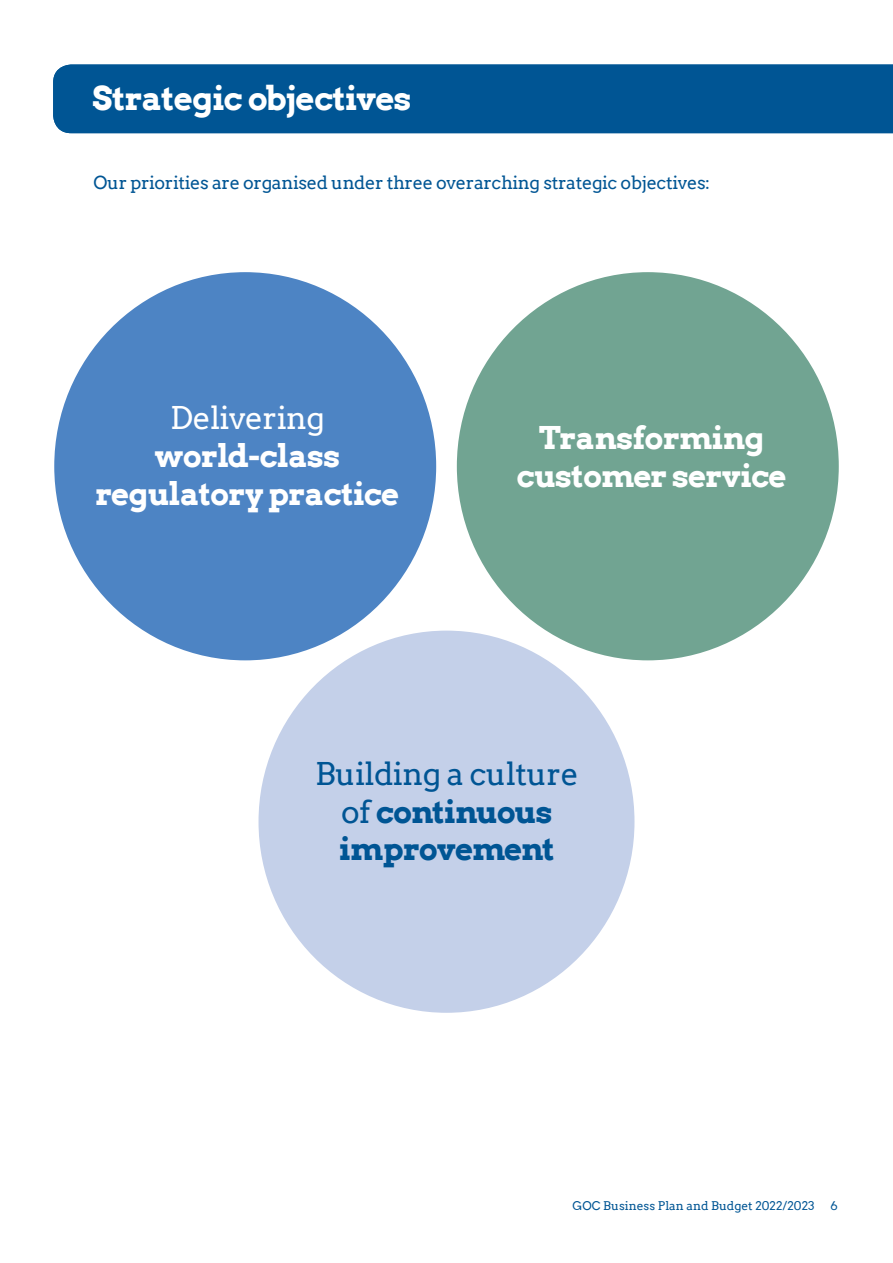
<style>
.page{position:relative;width:893px;height:1263px;background:#fff}
.page>*{position:absolute;margin:0;border:0;box-sizing:border-box;transform-origin:0 0}
.t1{font:700 33px "Arvo";letter-spacing:-.02em;color:#fff}
.t2{font:700 31.35px/37.7px "Arvo";letter-spacing:-.02em;color:#fff;text-align:center}
.t3{font:700 31.35px/37.7px "Arvo";letter-spacing:-.03em;color:#005594;text-align:center}
.t4{font:18px "Arvo";letter-spacing:-.02em;color:#005594}
.t5{font:12px "Arvo";color:#005594}
.s1{font-weight:400}
</style>
<div class="page">
<div style="left:53px;top:65px;width:840px;height:68px;background:#005594"></div>
<div style="left:54px;top:272px;width:382px;height:388px;background:#4d84c4;border-radius:50%"></div>
<div style="left:457px;top:272px;width:382px;height:388px;background:#71a492;border-radius:50%"></div>
<div style="left:258px;top:631px;width:376px;height:382px;background:#c4d0e9;border-radius:50%"></div>
<p class="t1" style="left:92px;top:77px;width:321px">Strategic objectives</p>
<h1 class="t1" style="left:92px;top:77px;width:150px">Con nts</h1>
<p class="t4" style="left:94px;top:172px;width:618px">Our priorities are organised under three overarching strategic objectives:</p>
<p class="t2" style="left:96px;top:399px;width:305px"><span class="s1">Delivering </span>world-class regulatory practice</p>
<p class="t2" style="left:517px;top:419px;width:272px">Transforming customer service</p>
<p class="t3" style="left:315px;top:755px;width:265px"><span class="s1">Building a culture of</span> continuous improvement</p>
<p class="t5" style="left:573px;top:1199px;width:244px">GOC Business Plan and Budget 2022/2023</p>
<p class="t5" style="left:830px;top:1199px;width:9px">6</p>
</div>
